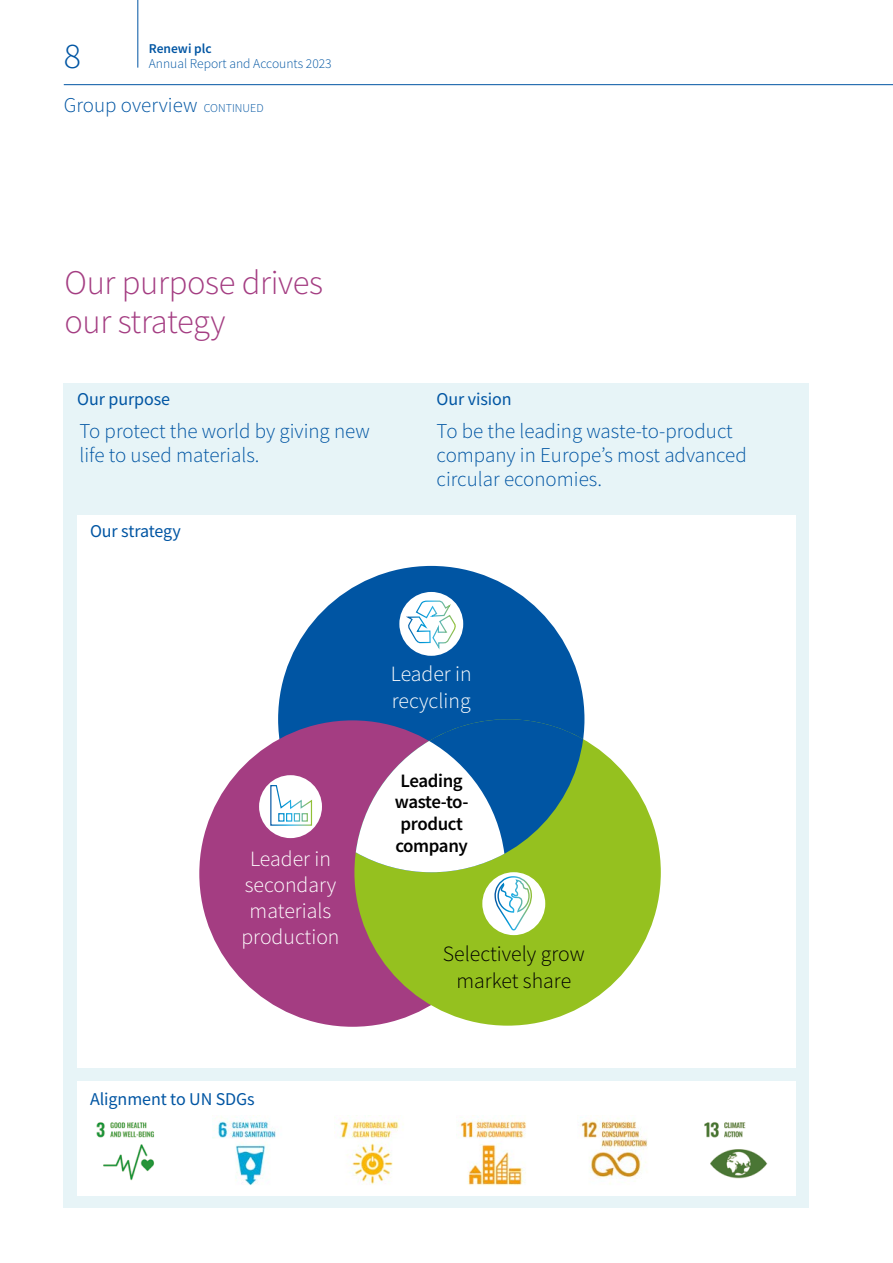
<style>
.page{position:relative;width:893px;height:1263px;background:#fff}
.page>*{position:absolute;margin:0;border:0;box-sizing:border-box;transform-origin:0 0}
.t1{font:300 36px "Source Sans Pro";color:#0055a3}
.t2{font:300 34.5px/39px "Source Sans Pro";letter-spacing:-.01em;color:#a43d82}
.t3{font:300 21.75px/26.1px "Source Sans Pro";color:#fff;text-align:center}
.t4{font:300 21.75px/26.1px "Source Sans Pro";color:#000;text-align:center}
.t5{font:300 21px/24px "Source Sans Pro";color:#0055a3}
.t6{font:600 18.9px/21.8px "Source Sans Pro";letter-spacing:-.02em;color:#000;text-align:center}
.t7{font:18px "Source Sans Pro";letter-spacing:-.005em;color:#0055a3}
.t8{font:300 13.5px "Source Sans Pro";color:#0055a3}
.t9{font:600 13.5px "Source Sans Pro";color:#0055a3}
.s1{font-size:12px}
</style>
<div class="page">
<div style="left:63px;top:383px;width:746px;height:825px;background:#e7f4f7"></div>
<div style="left:77px;top:515px;width:719px;height:680px;background:#fff"></div>
<div style="left:278px;top:566px;width:306px;height:306px;background:#0055a3;border-radius:50%"></div>
<div style="left:199px;top:720px;width:307px;height:307px;background:#a43d82;border-radius:50%"></div>
<div style="left:354px;top:719px;width:307px;height:307px;background:#95c11f;border-radius:50%"></div>
<div style="left:399px;top:592px;width:64px;height:64px;background:#fff;border-radius:50%"></div>
<svg style="left:406px;top:599px;width:50px;height:52px"></svg>
<div style="left:482px;top:872px;width:63px;height:63px;background:#fff;border-radius:50%"></div>
<svg style="left:356px;top:719px;width:227px;height:212px"></svg>
<div style="left:259px;top:775px;width:63px;height:63px;background:#fff;border-radius:50%"></div>
<svg style="left:270px;top:784px;width:43px;height:42px"></svg>
<div style="left:69px;top:1068px;width:735px;height:13px;background:#e7f4f7"></div>
<img style="left:212px;top:1115px;width:64px;height:70px">
<img style="left:460px;top:1115px;width:66px;height:71px">
<img style="left:334px;top:1115px;width:69px;height:70px">
<img style="left:580px;top:1117px;width:68px;height:67px">
<img style="left:704px;top:1122px;width:64px;height:57px">
<img style="left:96px;top:1122px;width:58px;height:59px">
<hr style="left:138px;top:0;width:1px;height:68px;background:#0055a3">
<hr style="left:64px;top:84px;width:829px;height:1px;background:#0055a3">
<div style="left:887px;top:76px;width:6px;height:17px;background:#000;opacity:.5"></div>
<h1 class="t1" style="left:64px;top:34px;width:19px">8</h1>
<p class="t9" style="left:149px;top:39px;width:64px">Renewi plc</p>
<p class="t8" style="left:149px;top:55px;width:184px">Annual Report and Accounts 2023</p>
<p class="t5" style="left:64px;top:93px;width:201px">Group overview <span class="s1">CONTINUED</span></p>
<h2 class="t2" style="left:65px;top:263px;width:260px">Our purpose drives our strategy</h2>
<p class="t7" style="left:77px;top:388px;width:94px">Our purpose</p>
<p class="t7" style="left:437px;top:388px;width:77px">Our vision</p>
<p class="t5" style="left:79px;top:419px;width:292px">To protect the world by giving new life to used materials.</p>
<p class="t5" style="left:437px;top:419px;width:312px">To be the leading waste-to-product company in Europe’s most advanced circular economies.</p>
<p class="t7" style="left:90px;top:520px;width:92px">Our strategy</p>
<p class="t3" style="left:241px;top:845px;width:100px">Leader in secondary materials production</p>
<p class="t7" style="left:90px;top:1087px;width:166px">Alignment to UN SDGs</p>
<p class="t3" style="left:391px;top:661px;width:82px;text-align:left">Leader in recycling</p>
<p class="t6" style="left:395px;top:769px;width:75px">Leading waste-to&shy;product company</p>
<p class="t4" style="left:443px;top:941px;width:143px">Selectively grow market share</p>
</div>
